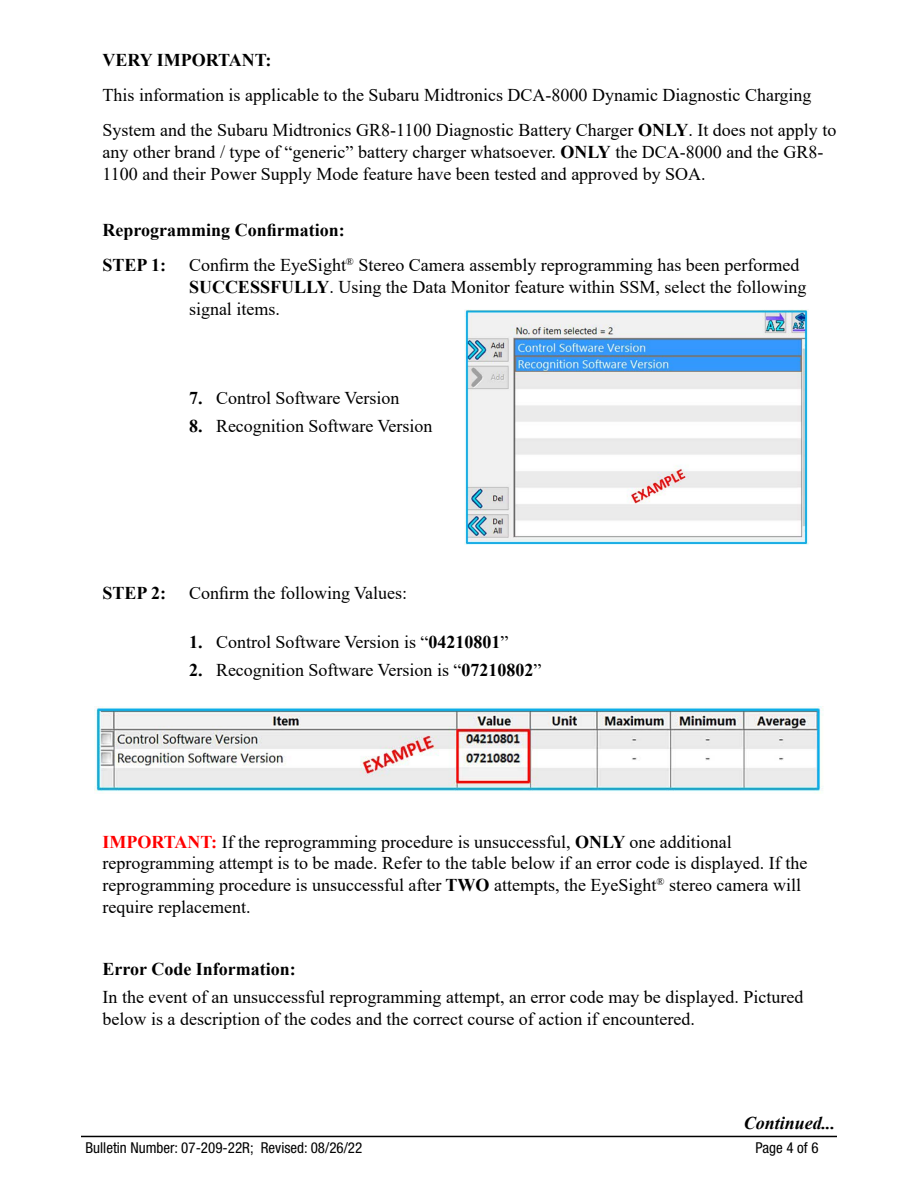
<style>
.page{position:relative;width:918px;height:1188px;background:#fff}
.page>*{position:absolute;margin:0;border:0;box-sizing:border-box;transform-origin:0 0}
.t1{font:18px/21.6px "Times New Roman";color:#000}
.t2{font:700 18px/35.1px "Times New Roman";color:#000}
.t3{font:italic 700 18px "Times New Roman";color:#000}
.t4{font:condensed 15px "Helvetica Neue LT Std";color:#000}
.s1{font-weight:700}
.s2{font-weight:700;color:#f00}
</style>
<div class="page">
<hr style="left:81px;top:1136px;width:756px;height:1px;background:#000">
<img style="left:94px;top:707px;width:729px;height:87px">
<img style="left:464px;top:309px;width:345px;height:235px">
<p class="t2" style="left:103px;top:42px;width:170px">VERY IMPORTANT:</p>
<p class="t1" style="left:103px;top:77px;width:735px;line-height:35.1px">This information is applicable to the Subaru Midtronics DCA-8000 Dynamic Diagnostic Charging<br>System and the Subaru Midtronics GR8-1100 Diagnostic Battery Charger <span class="s1">ONLY</span>. It does not apply to</p>
<p class="t1" style="left:103px;top:141px;width:722px">any other brand / type of “generic” battery charger whatsoever. <span class="s1">ONLY</span> the DCA-8000 and the GR8-<br>1100 and their Power Supply Mode feature have been tested and approved by SOA.</p>
<p class="t2" style="left:103px;top:212px;width:244px">Reprogramming Confirmation:<br>STEP 1:</p>
<p class="t1" style="left:189px;top:254px;width:619px">Confirm the EyeSight<sup>®</sup> Stereo Camera assembly reprogramming has been performed<br><span class="s1">SUCCESSFULLY</span>. Using the Data Monitor feature within SSM, select the following signal items.</p>
<p class="t1" style="left:189px;top:386px;width:212px"><span class="s1">7.</span> Control Software Version</p>
<p class="t1" style="left:189px;top:415px;width:245px"><span class="s1">8.</span> Recognition Software Version</p>
<p class="t2" style="left:103px;top:575px;width:65px">STEP 2:</p>
<p class="t1" style="left:189px;top:582px;width:220px">Confirm the following Values:</p>
<p class="t1" style="left:189px;top:631px;width:321px"><span class="s1">1.</span> Control Software Version is “<span class="s1">04210801</span>”</p>
<p class="t1" style="left:189px;top:659px;width:354px"><span class="s1">2.</span> Recognition Software Version is “<span class="s1">07210802</span>”</p>
<p class="t1" style="left:103px;top:830px;width:706px"><span class="s2">IMPORTANT:</span> If the reprogramming procedure is unsuccessful, <span class="s1">ONLY</span> one additional reprogramming attempt is to be made. Refer to the table below if an error code is displayed. If the reprogramming procedure is unsuccessful after <span class="s1">TWO</span> attempts, the EyeSight<sup>®</sup> stereo camera will require replacement.</p>
<p class="t2" style="left:103px;top:951px;width:195px">Error Code Information:</p>
<p class="t1" style="left:103px;top:986px;width:702px">In the event of an unsuccessful reprogramming attempt, an error code may be displayed. Pictured below is a description of the codes and the correct course of action if encountered.</p>
<p class="t3" style="left:744px;top:1111px;width:93px">Continued...</p>
<p class="t4" style="left:86px;top:1138px;width:278px">Bulletin Number: 07-209-22R; Revised: 08/26/22</p>
<p class="t4" style="left:756px;top:1138px;width:65px">Page 4 of 6</p>
</div>
